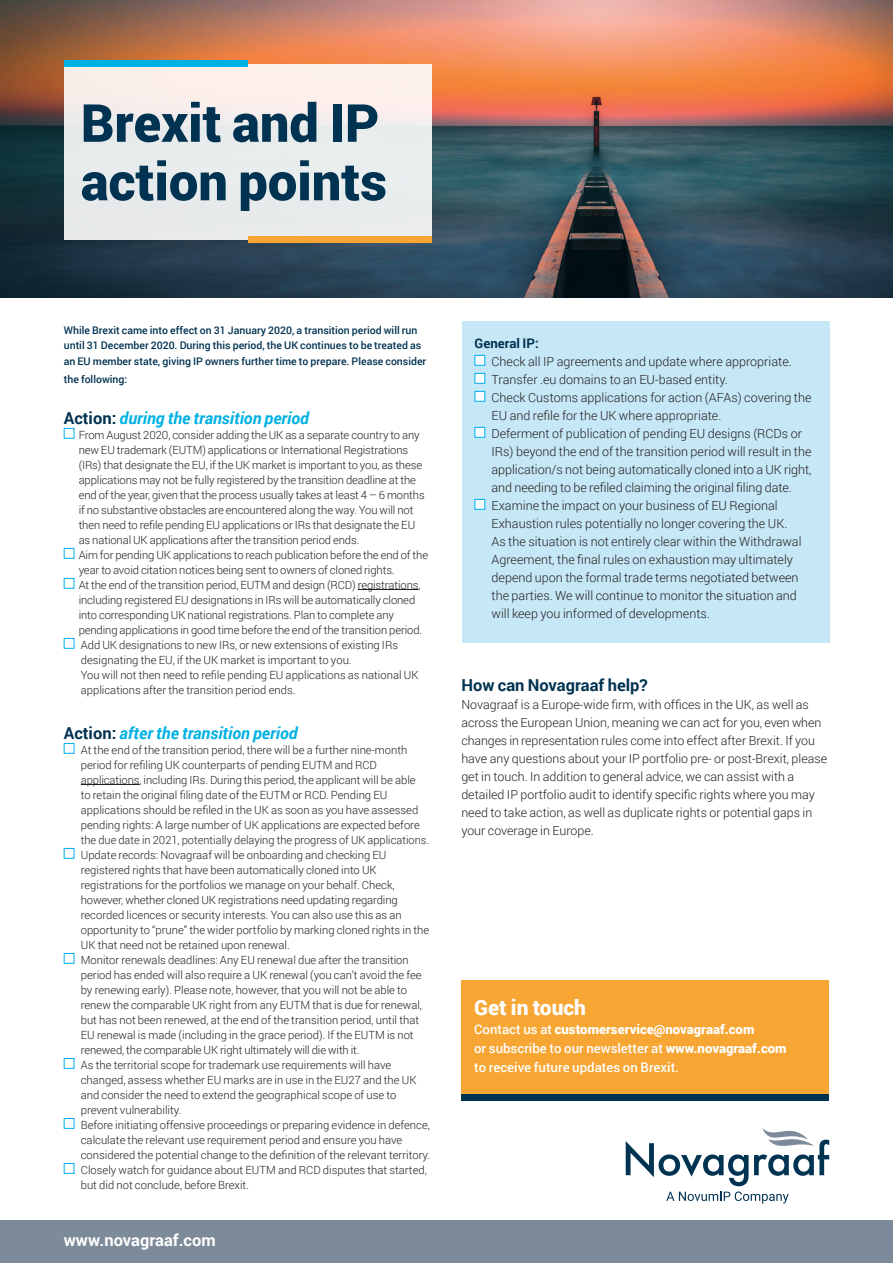
<style>
.page{position:relative;width:893px;height:1263px;background:#fff}
.page>*{position:absolute;margin:0;border:0;box-sizing:border-box;transform-origin:0 0}
.cover_kop{font:900 52.5px/58.5px "Roboto";color:#003251}
.subkopje{font:900 21px "Roboto";color:#fff}
.subkopje-2{font:italic 700 16.5px "Roboto";color:#00b2e3}
.subsubkopje{font:700 16.5px "Roboto";color:#003251}
.broodtekst{font:700 16.5px "Roboto";color:#fff}
.extra_informatie{font:500 13.2px/19px "Roboto";color:#fff}
.broodtekst-2{font:700 13.2px "Roboto";color:#003251}
.broodtekst-3{font:300 12.6px/18px "Roboto";color:#231f20}
.broodtekst-4{font:300 12.45px/18px "Roboto";color:#231f20}
.broodtekst-5{font:300 11.25px/15px "Roboto";color:#231f20}
.broodtekst_medium{font:500 10.5px/15.8px "Roboto";color:#003251}
.s1{font-style:normal;color:#003251}
.s2{font-weight:900}
</style>
<div class="page">
<svg style="left:626px;top:1128px;width:203px;height:75px"></svg>
<div style="left:0;top:1220px;width:893px;height:43px;background:#7d8a99"></div>
<hr style="left:358px;top:589px;width:60px;height:1px;background:#231f20">
<hr style="left:81px;top:784px;width:59px;height:1px;background:#231f20">
<div style="left:64px;top:428px;width:10px;height:11px;border:1px solid #00aeef"></div>
<div style="left:64px;top:548px;width:10px;height:11px;border:1px solid #00aeef"></div>
<div style="left:64px;top:578px;width:10px;height:11px;border:1px solid #00aeef"></div>
<div style="left:64px;top:638px;width:10px;height:11px;border:1px solid #00aeef"></div>
<div style="left:64px;top:743px;width:10px;height:11px;border:1px solid #00aeef"></div>
<div style="left:64px;top:848px;width:10px;height:11px;border:1px solid #00aeef"></div>
<div style="left:64px;top:953px;width:10px;height:11px;border:1px solid #00aeef"></div>
<div style="left:64px;top:1058px;width:10px;height:11px;border:1px solid #00aeef"></div>
<div style="left:64px;top:1118px;width:10px;height:11px;border:1px solid #00aeef"></div>
<div style="left:64px;top:1163px;width:10px;height:11px;border:1px solid #00aeef"></div>
<div style="left:462px;top:321px;width:368px;height:322px;background:#c6e7f6"></div>
<div style="left:475px;top:355px;width:10px;height:11px;background:#fff;border:1px solid #00aeef"></div>
<div style="left:475px;top:373px;width:10px;height:11px;background:#fff;border:1px solid #00aeef"></div>
<div style="left:475px;top:391px;width:10px;height:11px;background:#fff;border:1px solid #00aeef"></div>
<div style="left:475px;top:427px;width:10px;height:11px;background:#fff;border:1px solid #00aeef"></div>
<div style="left:475px;top:499px;width:10px;height:11px;background:#fff;border:1px solid #00aeef"></div>
<img style="left:0;top:0;width:893px;height:298px">
<div style="left:64px;top:64px;width:368px;height:175px;background:linear-gradient(to bottom,#faf0eb,#e1e9ed)"></div>
<div style="left:64px;top:61px;width:184px;height:6px;background:#00b2e3"></div>
<div style="left:248px;top:236px;width:184px;height:6px;background:#f7a533"></div>
<div style="left:461px;top:980px;width:368px;height:117px;background:#f7a533"></div>
<div style="left:461px;top:1094px;width:368px;height:6px;background:#003251"></div>
<p class="cover_kop" style="left:81px;top:92px;width:308px">Brexit and IP action points</p>
<p class="broodtekst_medium" style="left:64px;top:322px;width:364px">While Brexit came into effect on 31 January 2020, a transition period will run until 31 December 2020. During this period, the UK continues to be treated as an EU member state, giving IP owners further time to prepare. Please consider</p>
<p class="broodtekst_medium" style="left:64px;top:371px;width:65px">the following:</p>
<p class="subkopje-2" style="left:64px;top:406px;width:247px"><span class="s1">Action:</span> during the transition period</p>
<p class="broodtekst-5" style="left:79px;top:427px;width:348px">From August 2020, consider adding the UK as a separate country to any new EU trademark (EUTM) applications or International Registrations (IRs) that designate the EU, if the UK market is important to you, as these applications may not be fully registered by the transition deadline at the end of the year, given that the process usually takes at least 4 – 6 months if no substantive obstacles are encountered along the way. You will not then need to refile pending EU applications or IRs that designate the EU as national UK applications after the transition period ends.</p>
<p class="broodtekst-5" style="left:79px;top:547px;width:351px">Aim for pending UK applications to reach publication before the end of the year to avoid citation notices being sent to owners of cloned rights.</p>
<p class="broodtekst-5" style="left:79px;top:577px;width:345px">At the end of the transition period, EUTM and design (RCD) registrations, including registered EU designations in IRs will be automatically cloned into corresponding UK national registrations. Plan to complete any pending applications in good time before the end of the transition period.</p>
<p class="broodtekst-5" style="left:81px;top:637px;width:339px">Add UK designations to new IRs, or new extensions of existing IRs designating the EU, if the UK market is important to you.<br>You will not then need to refile pending EU applications as national UK applications after the transition period ends.</p>
<p class="subkopje-2" style="left:64px;top:721px;width:235px"><span class="s1">Action:</span> after the transition period</p>
<p class="broodtekst-5" style="left:81px;top:742px;width:350px">At the end of the transition period, there will be a further nine-month period for refiling UK counterparts of pending EUTM and RCD applications, including IRs. During this period, the applicant will be able<br>to retain the original filing date of the EUTM or RCD. Pending EU applications should be refiled in the UK as soon as you have assessed pending rights: A large number of UK applications are expected before the due date in 2021, potentially delaying the progress of UK applications.</p>
<p class="broodtekst-5" style="left:81px;top:847px;width:350px">Update records: Novagraaf will be onboarding and checking EU registered rights that have been automatically cloned into UK registrations for the portfolios we manage on your behalf. Check, however, whether cloned UK registrations need updating regarding recorded licences or security interests. You can also use this as an opportunity to “prune” the wider portfolio by marking cloned rights in the UK that need not be retained upon renewal.</p>
<p class="broodtekst-5" style="left:81px;top:952px;width:343px">Monitor renewals deadlines: Any EU renewal due after the transition period has ended will also require a UK renewal (you can’t avoid the fee by renewing early). Please note, however, that you will not be able to renew the comparable UK right from any EUTM that is due for renewal, but has not been renewed, at the end of the transition period, until that EU renewal is made (including in the grace period). If the EUTM is not renewed, the comparable UK right ultimately will die with it.</p>
<p class="broodtekst-5" style="left:81px;top:1057px;width:337px">As the territorial scope for trademark use requirements will have changed, assess whether EU marks are in use in the EU27 and the UK and consider the need to extend the geographical scope of use to prevent vulnerability.</p>
<p class="broodtekst-5" style="left:81px;top:1117px;width:351px">Before initiating offensive proceedings or preparing evidence in defence, calculate the relevant use requirement period and ensure you have considered the potential change to the definition of the relevant territory.</p>
<p class="broodtekst-5" style="left:81px;top:1162px;width:348px">Closely watch for guidance about EUTM and RCD disputes that started, but did not conclude, before Brexit.</p>
<p class="broodtekst" style="left:64px;top:1228px;width:153px">www.novagraaf.com</p>
<p class="broodtekst-2" style="left:475px;top:334px;width:66px">General IP:</p>
<p class="broodtekst-3" style="left:492px;top:352px;width:302px">Check all IP agreements and update where appropriate.</p>
<p class="broodtekst-3" style="left:492px;top:370px;width:238px">Transfer .eu domains to an EU-based entity.</p>
<p class="broodtekst-3" style="left:492px;top:388px;width:321px">Check Customs applications for action (AFAs) covering the<br>EU and refile for the UK where appropriate.</p>
<p class="broodtekst-3" style="left:492px;top:424px;width:322px">Deferment of publication of pending EU designs (RCDs or IRs) beyond the end of the transition period will result in the application/s not being automatically cloned into a UK right, and needing to be refiled claiming the original filing date.</p>
<p class="broodtekst-3" style="left:492px;top:496px;width:312px">Examine the impact on your business of EU Regional Exhaustion rules potentially no longer covering the UK.<br>As the situation is not entirely clear within the Withdrawal Agreement, the final rules on exhaustion may ultimately depend upon the formal trade terms negotiated between the parties. We will continue to monitor the situation and will keep you informed of developments.</p>
<p class="subsubkopje" style="left:461px;top:674px;width:188px">How can Novagraaf help?</p>
<p class="broodtekst-4" style="left:461px;top:695px;width:367px">Novagraaf is a Europe-wide firm, with offices in the UK, as well as across the European Union, meaning we can act for you, even when changes in representation rules come into effect after Brexit. If you have any questions about your IP portfolio pre- or post-Brexit, please get in touch. In addition to general advice, we can assist with a detailed IP portfolio audit to identify specific rights where you may need to take action, as well as duplicate rights or potential gaps in your coverage in Europe.</p>
<p class="subkopje" style="left:474px;top:993px;width:113px">Get in touch</p>
<p class="extra_informatie" style="left:474px;top:1019px;width:314px">Contact us at <span class="s2">customerservice@novagraaf.com<br></span>or subscribe to our newsletter at <span class="s2">www.novagraaf.com </span>to receive future updates on Brexit.</p>
</div>
